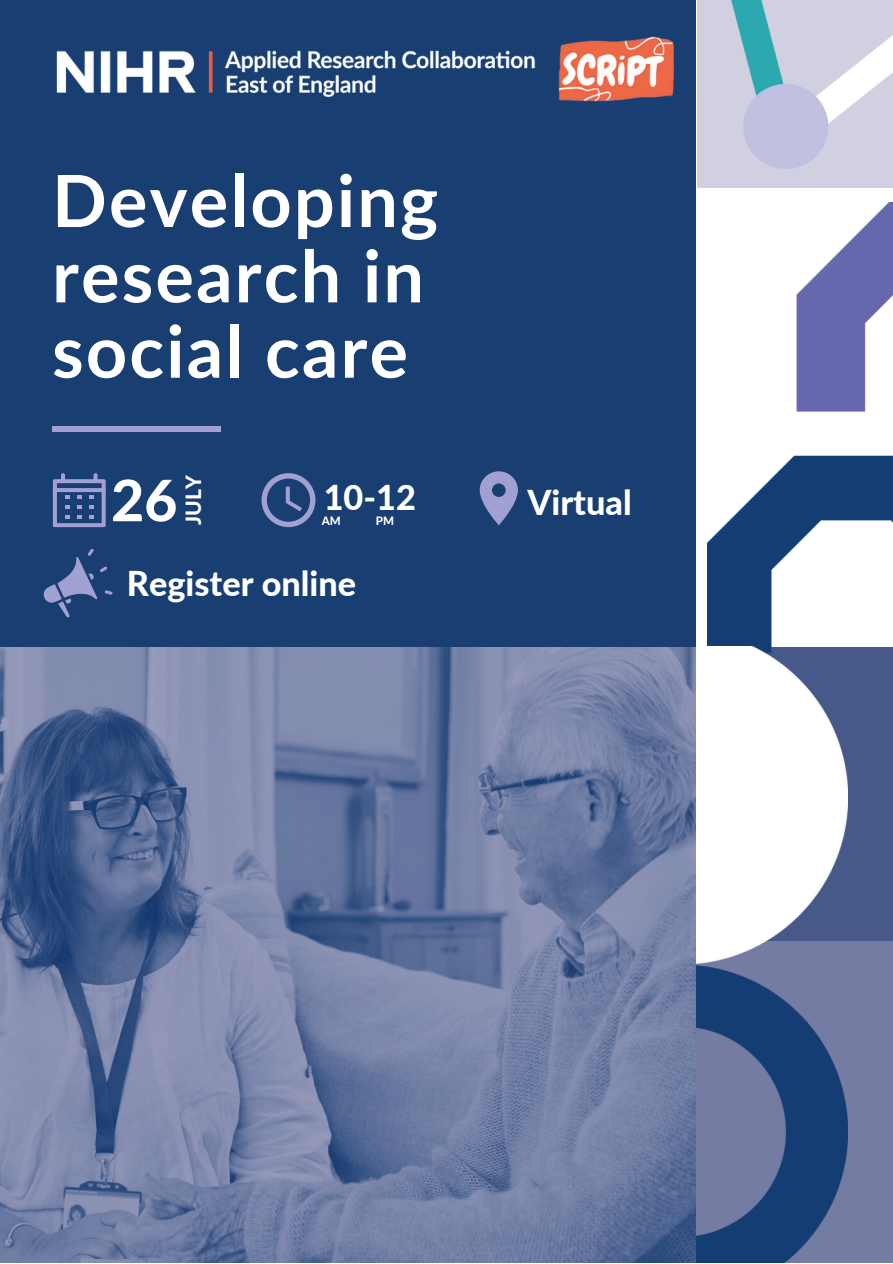
<style>
.page{position:relative;width:893px;height:1264px;background:#fff}
.page>*{position:absolute;margin:0;border:0;box-sizing:border-box;transform-origin:0 0}
.t1{font:700 72px/75.3px "Lato";letter-spacing:.03em;color:#fff}
.t2{font:800 57.15px "Lato";color:#fff}
.t3{font:800 34.2px "Lato";color:#fff}
.t4{font:800 21px "Lato";color:#fff}
.t5{font:800 11.55px "Lato";color:#fff}
</style>
<div class="page">
<div style="left:0;top:0;width:715px;height:667px;background:#193e72"></div>
<img style="left:0;top:647px;width:696px;height:615px">
<div style="left:696px;top:0;width:196px;height:1262px;background:#fff"></div>
<div style="left:696px;top:647px;width:196px;height:497px;background:#475989"></div>
<div style="left:696px;top:941px;width:196px;height:321px;background:#747ca3"></div>
<img style="left:707px;top:455px;width:185px;height:192px">
<img style="left:696px;top:647px;width:151px;height:615px">
<svg style="left:53px;top:473px;width:53px;height:54px"></svg>
<svg style="left:261px;top:473px;width:54px;height:54px"></svg>
<svg style="left:479px;top:471px;width:39px;height:54px"></svg>
<div style="left:52px;top:426px;width:168px;height:5px;background:#a2a0d0"></div>
<img style="left:56px;top:50px;width:464px;height:47px">
<div style="left:696px;top:0;width:196px;height:187px;background:#d0d0e0"></div>
<img style="left:520px;top:36px;width:177px;height:137px">
<svg style="left:44px;top:549px;width:69px;height:68px"></svg>
<img style="left:796px;top:203px;width:96px;height:209px">
<img style="left:681px;top:0;width:211px;height:168px">
<p class="t1" style="left:52px;top:161px;width:387px">Developing research in</p>
<p class="t1" style="left:52px;top:312px;width:357px">social care</p>
<p class="t2" style="left:111px;top:465px;width:68px">26</p>
<p class="t4" style="left:180px;top:525px;width:51px;rotate:-90deg">JULY</p>
<p class="t3" style="left:324px;top:476px;width:94px">10-12</p>
<p class="t5" style="left:322px;top:513px;width:21px">AM</p>
<p class="t5" style="left:376px;top:513px;width:20px">PM</p>
<p class="t3" style="left:127px;top:561px;width:231px">Register online</p>
<p class="t3" style="left:527px;top:481px;width:106px">Virtual</p>
</div>
